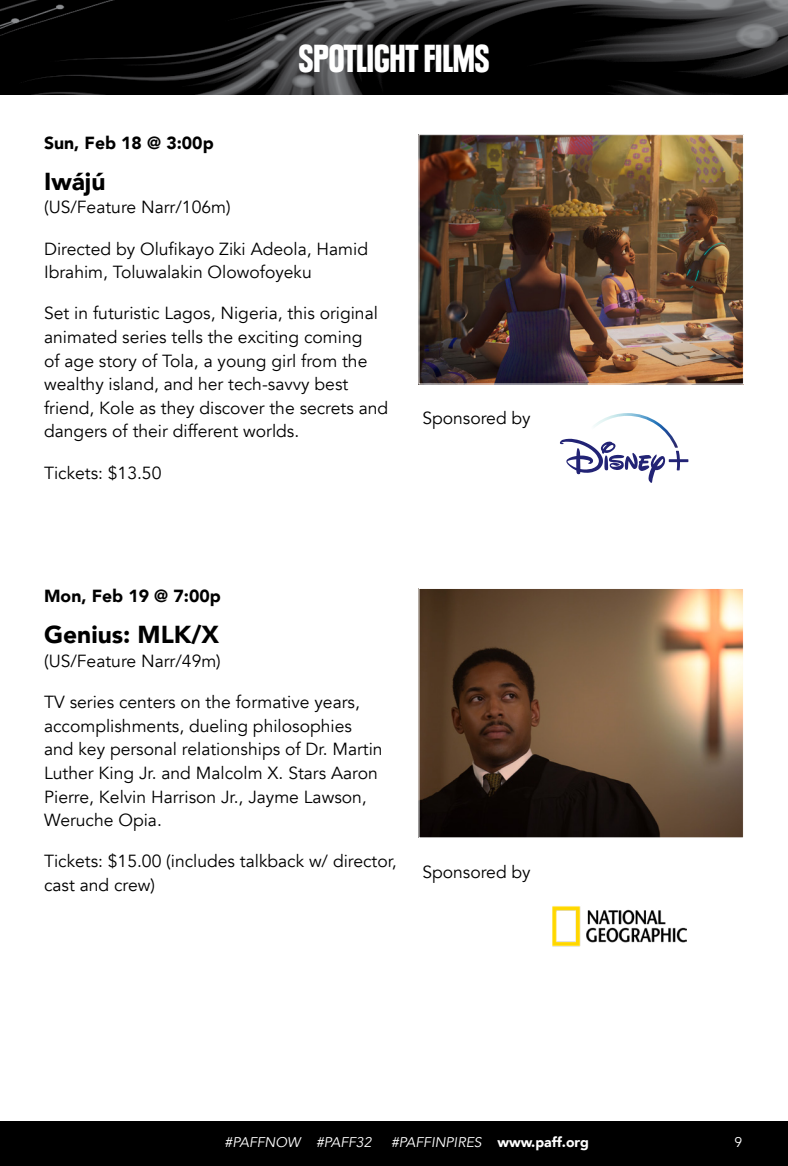
<style>
.page{position:relative;width:788px;height:1166px;background:#fff}
.page>*{position:absolute;margin:0;border:0;box-sizing:border-box;transform-origin:0 0}
.t1{font:900 condensed 38.5px "Plak";letter-spacing:-.01em;color:#fff}
.t2{font:900 24.5px "Avenir";color:#000}
.t3{font:17.5px/23.6px "Avenir";color:#000}
.t4{font:900 17.5px "Avenir";color:#000}
.t5{font:italic 14px "Avenir";color:#fff}
.t6{font:14px "Avenir";color:#fff}
.s1{font-weight:900;font-style:normal}
</style>
<div class="page">
<div style="left:0;top:1121px;width:788px;height:45px;background:#000"></div>
<img style="left:0;top:0;width:788px;height:94px">
<img style="left:420px;top:136px;width:321px;height:246px">
<img style="left:420px;top:590px;width:321px;height:246px">
<div style="left:418px;top:588px;width:325px;height:250px;border:1px solid #fff"></div>
<img style="left:552px;top:906px;width:134px;height:41px">
<svg style="left:560px;top:413px;width:128px;height:70px"></svg>
<h1 class="t1" style="left:298px;top:36px;width:192px">SPOTLIGHT FILMS</h1>
<p class="t4" style="left:44px;top:127px;width:171px">Sun, Feb 18 @ 3:00p</p>
<h2 class="t2" style="left:44px;top:160px;width:63px">Iwájú</h2>
<p class="t3" style="left:44px;top:196px;width:188px">(US/Feature Narr/106m)</p>
<p class="t3" style="left:44px;top:237px;width:325px">Directed by Olufikayo Ziki Adeola, Hamid<br>Ibrahim, Toluwalakin Olowofoyeku</p>
<p class="t3" style="left:44px;top:302px;width:345px">Set in futuristic Lagos, Nigeria, this original animated series tells the exciting coming<br>of age story of Tola, a young girl from the wealthy island, and her tech-savvy best friend, Kole as they discover the secrets and dangers of their different worlds.</p>
<p class="t3" style="left:44px;top:461px;width:119px">Tickets: $13.50</p>
<p class="t3" style="left:422px;top:406px;width:110px">Sponsored by</p>
<p class="t4" style="left:44px;top:581px;width:178px">Mon, Feb 19 @ 7:00p</p>
<h2 class="t2" style="left:44px;top:613px;width:177px">Genius: MLK/X</h2>
<p class="t3" style="left:44px;top:649px;width:178px">(US/Feature Narr/49m)</p>
<p class="t3" style="left:44px;top:690px;width:340px">TV series centers on the formative years, accomplishments, dueling philosophies and key personal relationships of Dr. Martin Luther King Jr. and Malcolm X. Stars Aaron Pierre, Kelvin Harrison Jr., Jayme Lawson, Weruche Opia.</p>
<p class="t3" style="left:44px;top:849px;width:354px">Tickets: $15.00 (includes talkback w/ director, cast and crew)</p>
<p class="t3" style="left:422px;top:860px;width:110px">Sponsored by</p>
<p class="t5" style="left:225px;top:1133px;width:148px">#PAFFNOW #PAFF32</p>
<p class="t5" style="left:391px;top:1133px;width:199px">#PAFFINPIRES <span class="s1">www.paff.org</span></p>
<p class="t6" style="left:734px;top:1133px;width:9px">9</p>
</div>
